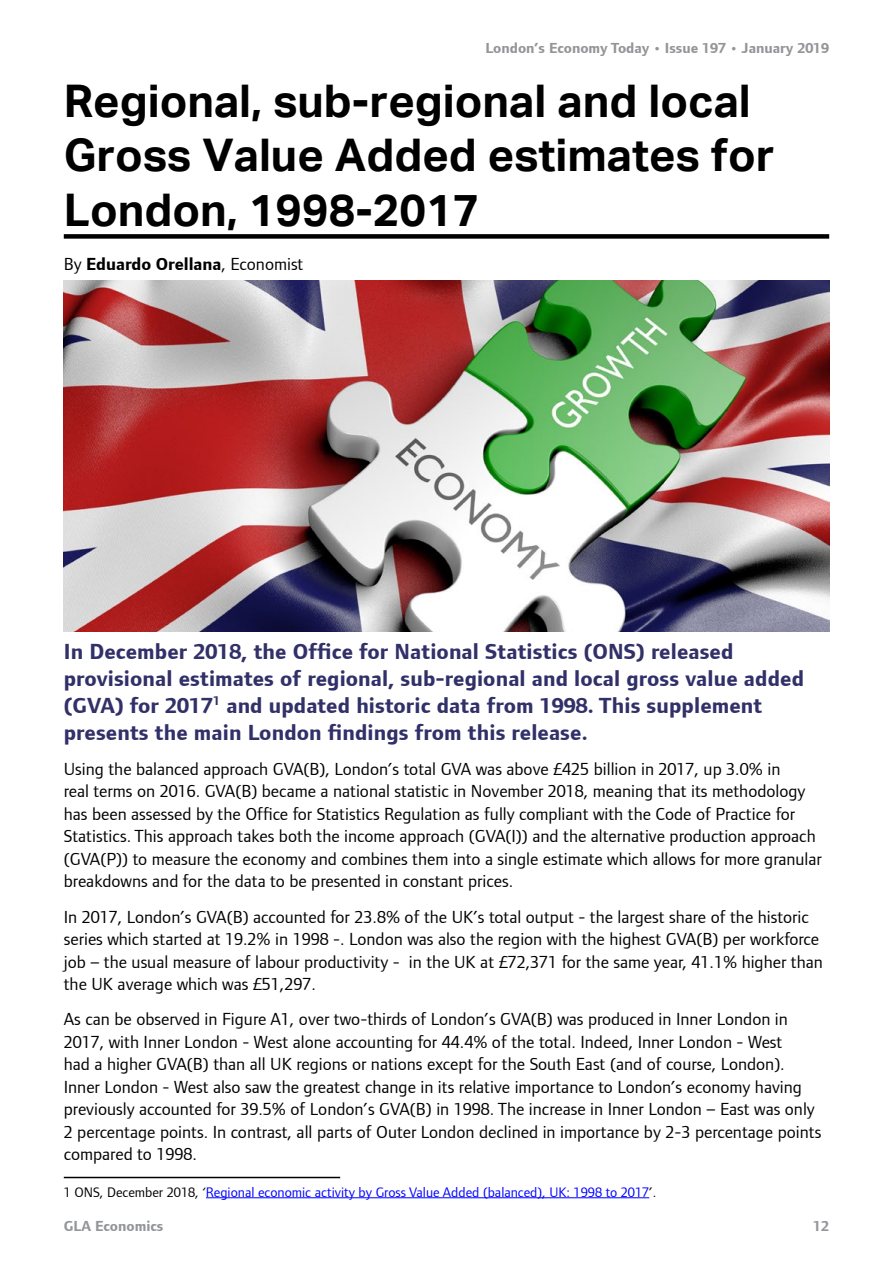
<style>
.page{position:relative;width:893px;height:1263px;background:#fff}
.page>*{position:absolute;margin:0;border:0;box-sizing:border-box;transform-origin:0 0}
.Heading_1_indicators{font:700 45px/54.2px "Aktiv Grotesk";color:#000}
.Lead_paragraph{font:700 22.5px/27px "Foundry Form Sans";letter-spacing:.005em;color:#313068}
.Body_text{font:18px/22.5px "Foundry Form Sans";color:#000}
.Body_text-2{font:700 18px "Foundry Form Sans";color:#000}
.t1{font:700 15px "Foundry Form Sans";color:#939598}
.Footnote{font:14.25px "Foundry Form Sans";color:#00f}
.s1{font-weight:400}
.s2{color:#000}
</style>
<div class="page">
<div style="left:64px;top:234px;width:765px;height:5px;background:#000"></div>
<hr style="left:206px;top:1197px;width:443px;height:1px;background:#00f">
<hr style="left:64px;top:1177px;width:276px;height:1px;background:#000">
<img style="left:64px;top:281px;width:765px;height:350px">
<p class="t1" style="left:486px;top:40px;width:345px">London’s Economy Today • Issue 197 • January 2019</p>
<p class="Heading_1_indicators" style="left:64px;top:75px;width:712px">Regional, sub-regional and local<br>Gross Value Added estimates for<br>London, 1998-2017</p>
<p class="Body_text-2" style="left:64px;top:253px;width:241px"><span class="s1">By</span> Eduardo Orellana<span class="s1">, Economist</span></p>
<p class="Lead_paragraph" style="left:64px;top:637px;width:742px">In December 2018, the Office for National Statistics (ONS) released provisional estimates of regional, sub-regional and local gross value added (GVA) for 2017<sup>1</sup> and updated historic data from 1998. This supplement presents the main London findings from this release.</p>
<p class="Body_text" style="left:64px;top:757px;width:760px">Using the balanced approach GVA(B), London’s total GVA was above £425 billion in 2017, up 3.0% in<br>real terms on 2016. GVA(B) became a national statistic in November 2018, meaning that its methodology has been assessed by the Office for Statistics Regulation as fully compliant with the Code of Practice for Statistics. This approach takes both the income approach (GVA(I)) and the alternative production approach (GVA(P)) to measure the economy and combines them into a single estimate which allows for more granular breakdowns and for the data to be presented in constant prices.</p>
<p class="Body_text" style="left:64px;top:905px;width:761px">In 2017, London’s GVA(B) accounted for 23.8% of the UK’s total output - the largest share of the historic series which started at 19.2% in 1998 -. London was also the region with the highest GVA(B) per workforce job – the usual measure of labour productivity - in the UK at £72,371 for the same year, 41.1% higher than the UK average which was £51,297.</p>
<p class="Body_text" style="left:64px;top:1008px;width:759px">As can be observed in Figure A1, over two-thirds of London’s GVA(B) was produced in Inner London in 2017, with Inner London - West alone accounting for 44.4% of the total. Indeed, Inner London - West<br>had a higher GVA(B) than all UK regions or nations except for the South East (and of course, London).<br>Inner London - West also saw the greatest change in its relative importance to London’s economy having previously accounted for 39.5% of London’s GVA(B) in 1998. The increase in Inner London – East was only 2 percentage points. In contrast, all parts of Outer London declined in importance by 2-3 percentage points compared to 1998.</p>
<p class="Footnote" style="left:64px;top:1184px;width:594px"><span class="s2">1 ONS, December 2018, ‘</span>Regional economic activity by Gross Value Added (balanced), UK: 1998 to 2017<span class="s2">’.</span></p>
<p class="t1" style="left:64px;top:1218px;width:101px">GLA Economics</p>
<p class="t1" style="left:813px;top:1218px;width:17px">12</p>
</div>
